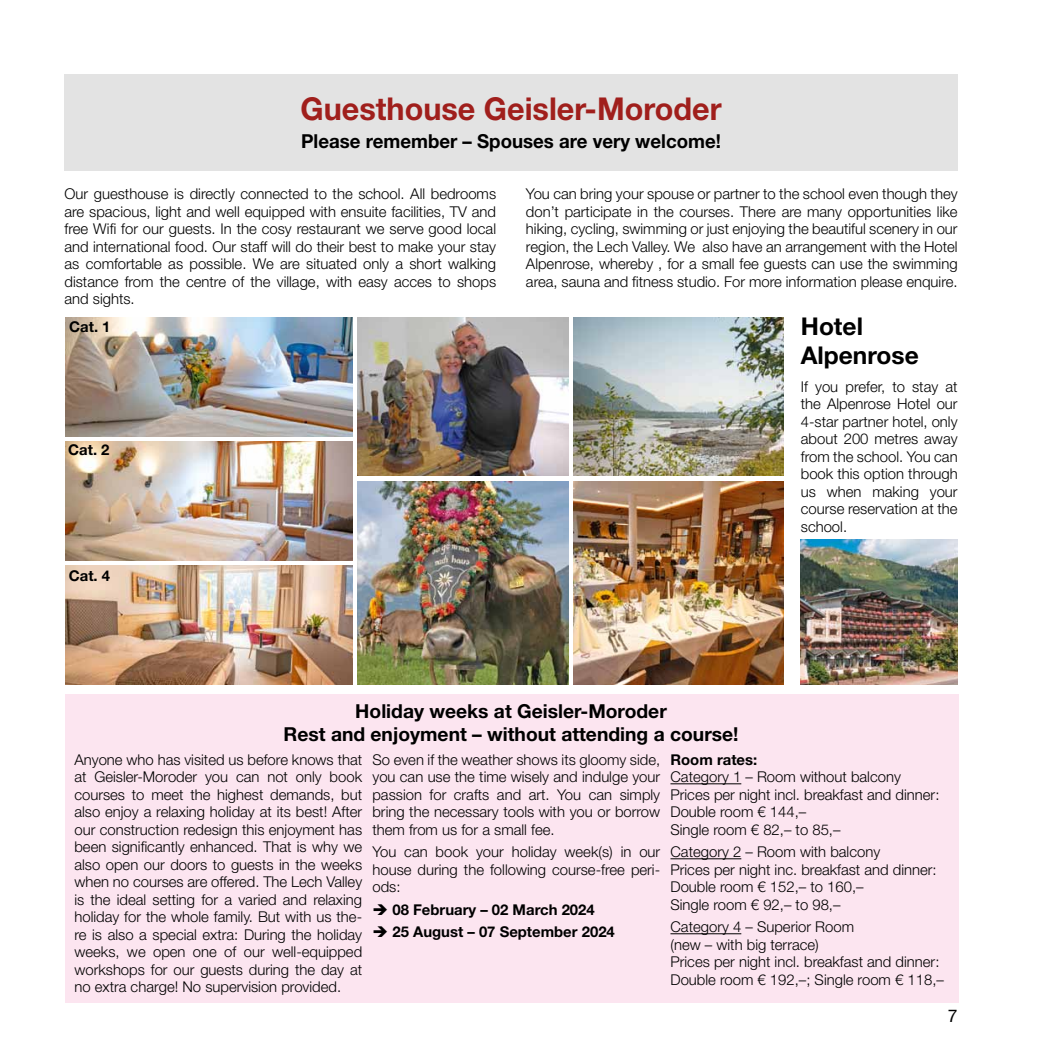
<style>
.page{position:relative;width:1042px;height:1042px;background:#fff}
.page>*{position:absolute;margin:0;border:0;box-sizing:border-box;transform-origin:0 0}
.t1{font:700 31.5px "Helvetica Neue LT Std";color:#a01f1c}
.t2{font:700 24.5px/29.4px "Helvetica Neue LT Std";color:#000}
.t3{font:700 19.25px/23.1px "Helvetica Neue LT Std";color:#000;text-align:center}
.t4{font:17.5px "Helvetica Neue LT Std";color:#000}
.t5{font:300 14.88px/17.5px "Helvetica Neue LT Std";color:#000;text-align:justify}
.t6{font:700 14.88px "Helvetica Neue LT Std";color:#000}
</style>
<div class="page">
<div style="left:65px;top:694px;width:893px;height:309px;background:#fce5f0"></div>
<div style="left:64px;top:74px;width:893px;height:97px;background:#e3e3e3"></div>
<img style="left:65px;top:566px;width:288px;height:119px">
<img style="left:65px;top:317px;width:288px;height:120px">
<img style="left:65px;top:441px;width:288px;height:120px">
<img style="left:357px;top:317px;width:211px;height:159px">
<img style="left:573px;top:317px;width:211px;height:159px">
<img style="left:573px;top:481px;width:211px;height:204px">
<img style="left:357px;top:481px;width:211px;height:204px">
<hr style="left:670px;top:783px;width:71px;height:1px;background:#000">
<hr style="left:670px;top:858px;width:71px;height:1px;background:#000">
<hr style="left:670px;top:933px;width:71px;height:1px;background:#000">
<img style="left:801px;top:540px;width:156px;height:145px">
<h1 class="t1" style="left:300px;top:89px;width:422px">Guesthouse Geisler-Moroder</h1>
<p class="t3" style="left:301px;top:129px;width:421px">Please remember – Spouses are very welcome!</p>
<p class="t5" style="left:64px;top:185px;width:433px">Our guesthouse is directly connected to the school. All bedrooms are spacious, light and well equipped with ensuite facilities, TV and free Wifi for our guests. In the cosy restaurant we serve good local and international food. Our staff will do their best to make your stay as comfortable as possible. We are situated only a short walking distance from the centre of the village, with easy acces to shops and sights.</p>
<p class="t5" style="left:526px;top:185px;width:433px">You can bring your spouse or partner to the school even though they don’t participate in the courses. There are many opportunities like hiking, cycling, swimming or just enjoying the beautiful scenery in our region, the Lech Valley. We also have an arrangement with the Hotel Alpenrose, whereby , for a small fee guests can use the swimming area, sauna and fitness studio. For more information please enquire.</p>
<p class="t6" style="left:69px;top:317px;width:43px">Cat. 1</p>
<p class="t6" style="left:68px;top:441px;width:43px">Cat. 2</p>
<p class="t6" style="left:69px;top:566px;width:43px">Cat. 4</p>
<h2 class="t2" style="left:801px;top:311px;width:119px">Hotel<br>Alpenrose</h2>
<p class="t5" style="left:801px;top:377px;width:158px">If you prefer, to stay at the Alpenrose Hotel our 4-star partner hotel, only about 200 metres away from the school. You can book this option through us when making your course reservation at the school.</p>
<p class="t3" style="left:284px;top:699px;width:456px">Holiday weeks at Geisler-Moroder<br>Rest and enjoyment – without attending a course!</p>
<p class="t6" style="left:670px;top:750px;width:88px">Room rates:</p>
<p class="t5" style="left:670px;top:768px;width:270px;text-align:left">Category 1 – Room without balcony<br>Prices per night incl. breakfast and dinner:<br>Double room € 144,–<br>Single room € 82,– to 85,–</p>
<p class="t5" style="left:670px;top:843px;width:268px;text-align:left">Category 2 – Room with balcony<br>Prices per night inc. breakfast and dinner:<br>Double room € 152,– to 160,–<br>Single room € 92,– to 98,–</p>
<p class="t5" style="left:670px;top:918px;width:275px;text-align:left">Category 4 – Superior Room<br>(new – with big terrace)<br>Prices per night incl. breakfast and dinner:<br>Double room € 192,–; Single room € 118,–</p>
<p class="t5" style="left:372px;top:750px;width:289px">So even if the weather shows its gloomy side, you can use the time wisely and indulge your passion for crafts and art. You can simply bring the necessary tools with you or borrow them from us for a small fee.</p>
<p class="t5" style="left:372px;top:843px;width:289px">You can book your holiday week(s) in our house during the following course-free peri&shy;ods:</p>
<p class="t6" style="left:372px;top:900px;width:224px">➔ 08 February – 02 March 2024</p>
<p class="t6" style="left:372px;top:922px;width:244px">➔ 25 August – 07 September 2024</p>
<p class="t5" style="left:74px;top:750px;width:289px">Anyone who has visited us before knows that at Geisler-Moroder you can not only book courses to meet the highest demands, but also enjoy a relaxing holiday at its best! After our construction redesign this enjoyment has been significantly enhanced. That is why we also open our doors to guests in the weeks when no courses are offered. The Lech Valley is the ideal setting for a varied and relaxing holiday for the whole family. But with us the&shy;re is also a special extra: During the holiday weeks, we open one of our well-equipped workshops for our guests during the day at no extra charge! No supervision provided.</p>
<p class="t4" style="left:948px;top:1005px;width:11px">7</p>
</div>
